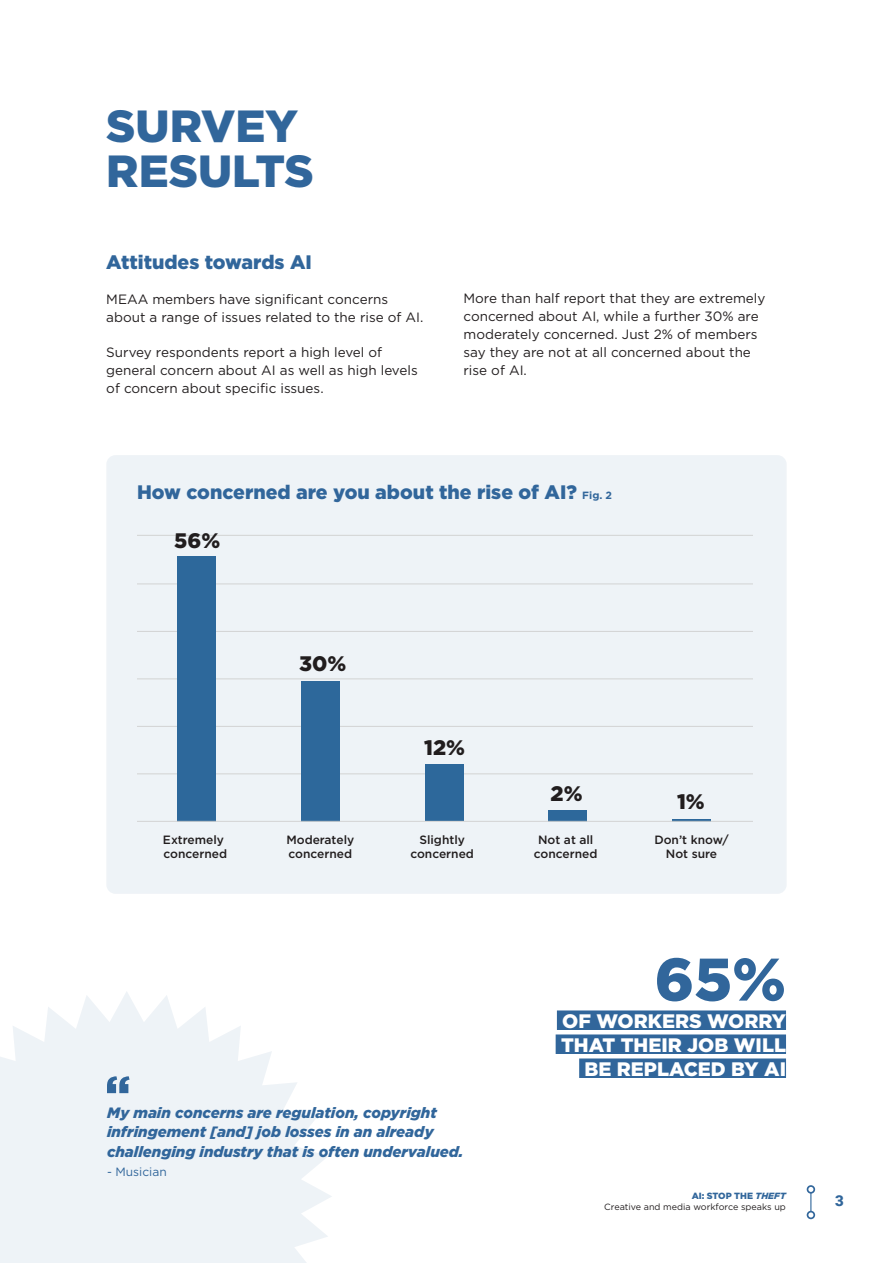
<style>
.page{position:relative;width:893px;height:1263px;background:#fff}
.page>*{position:absolute;margin:0;border:0;box-sizing:border-box;transform-origin:0 0}
.t1{font:900 60px "Gotham";color:#31669b}
.t2{font:900 45px/45px "Gotham";color:#31669b}
.t3{font:900 21px "Gotham";color:#211d1e}
.t4{font:900 19.5px "Gotham";color:#31669b}
.H2_Highlight{font:900 19.5px/24px "Gotham";color:#fff;text-align:right}
.Quote_Text{font:italic 900 15px/19.5px "Gotham";color:#31669b}
.t5{font:900 15px "Roboto";color:#31669b}
.Body_copy{font:13.5px/18px "Gotham";color:#231f20}
.t6{font:500 12px/14.4px "Gotham";color:#211d1e;text-align:center}
.Quote_Text-2{font:12px "Gotham";color:#31669b}
.t7{font:9px/10.8px "Gotham";color:#231f20;text-align:right}
.s1{font-weight:700;font-size:10.5px}
.s2{font-weight:900;color:#31669b}
.s3{font-weight:900;font-style:italic;color:#31669b}
</style>
<div class="page">
<svg style="left:810px;top:1193px;width:1px;height:18px"></svg>
<div style="left:807px;top:1211px;width:8px;height:8px;border:2px solid #31669b;border-radius:50%"></div>
<div style="left:807px;top:1185px;width:8px;height:8px;border:2px solid #31669b;border-radius:50%"></div>
<svg style="left:0;top:992px;width:332px;height:271px;fill:#eef3f7"></svg>
<div style="left:107px;top:456px;width:679px;height:437px;background:#eef3f7;border-radius:9px"></div>
<div style="left:106px;top:455px;width:681px;height:439px;border:2px solid #31669b;border-radius:9px"></div>
<hr style="left:137px;top:535px;width:616px;height:1px;background:#d2d3d3">
<hr style="left:137px;top:584px;width:616px;height:1px;background:#d2d3d3">
<hr style="left:137px;top:631px;width:616px;height:1px;background:#d2d3d3">
<hr style="left:137px;top:679px;width:616px;height:1px;background:#d2d3d3">
<hr style="left:137px;top:726px;width:616px;height:1px;background:#d2d3d3">
<hr style="left:137px;top:774px;width:616px;height:1px;background:#d2d3d3">
<div style="left:301px;top:681px;width:38px;height:140px;background:#2d689b"></div>
<div style="left:177px;top:556px;width:38px;height:265px;background:#2d689b"></div>
<div style="left:425px;top:765px;width:38px;height:56px;background:#2d689b"></div>
<div style="left:549px;top:810px;width:38px;height:11px;background:#2d689b"></div>
<hr style="left:672px;top:819px;width:39px;height:2px;background:#2d689b">
<hr style="left:137px;top:821px;width:616px;height:1px;background:#d2d3d3">
<svg style="left:107px;top:1076px;width:23px;height:17px"></svg>
<div style="left:557px;top:1010px;width:229px;height:20px;background:#31669b"></div>
<div style="left:556px;top:1034px;width:230px;height:20px;background:#31669b"></div>
<div style="left:579px;top:1058px;width:207px;height:20px;background:#31669b"></div>
<h1 class="t2" style="left:106px;top:103px;width:209px">SURVEY<br>RESULTS</h1>
<h2 class="t4" style="left:106px;top:248px;width:207px">Attitudes towards AI</h2>
<p class="Body_copy" style="left:106px;top:290px;width:319px">MEAA members have significant concerns about a range of issues related to the rise of AI.</p>
<p class="Body_copy" style="left:106px;top:343px;width:313px">Survey respondents report a high level of general concern about AI as well as high levels of concern about specific issues.</p>
<p class="Body_copy" style="left:463px;top:289px;width:303px">More than half report that they are extremely concerned about AI, while a further 30% are moderately concerned. Just 2% of members say they are not at all concerned about the rise of AI.</p>
<h2 class="t4" style="left:137px;top:479px;width:477px">How concerned are you about the rise of AI? <span class="s1">Fig. 2</span></h2>
<p class="t3" style="left:174px;top:526px;width:48px">56%</p>
<p class="t3" style="left:299px;top:649px;width:49px">30%</p>
<p class="t3" style="left:424px;top:733px;width:42px">12%</p>
<p class="t3" style="left:551px;top:779px;width:33px">2%</p>
<p class="t3" style="left:677px;top:787px;width:29px">1%</p>
<p class="t6" style="left:163px;top:832px;width:66px;text-align:left">Extremely concerned</p>
<p class="t6" style="left:286px;top:832px;width:69px;text-align:left">Moderately concerned</p>
<p class="t6" style="left:410px;top:832px;width:65px">Slightly concerned</p>
<p class="t6" style="left:534px;top:832px;width:65px">Not at all concerned</p>
<p class="t6" style="left:654px;top:832px;width:76px">Don’t know/<br>Not sure</p>
<h2 class="t1" style="left:655px;top:938px;width:133px">65%</h2>
<p class="Quote_Text" style="left:107px;top:1102px;width:358px">My main concerns are regulation, copyright infringement [and] job losses in an already challenging industry that is often undervalued.</p>
<p class="Quote_Text-2" style="left:107px;top:1164px;width:61px">- Musician</p>
<p class="H2_Highlight" style="left:561px;top:1008px;width:226px">OF WORKERS WORRY<br>THAT THEIR JOB WILL<br>BE REPLACED BY AI</p>
<p class="t7" style="left:604px;top:1190px;width:183px"><span class="s2">AI: STOP THE</span> <span class="s3">THEFT<br></span>Creative and media workforce speaks up</p>
<p class="t5" style="left:835px;top:1190px;width:10px">3</p>
</div>
